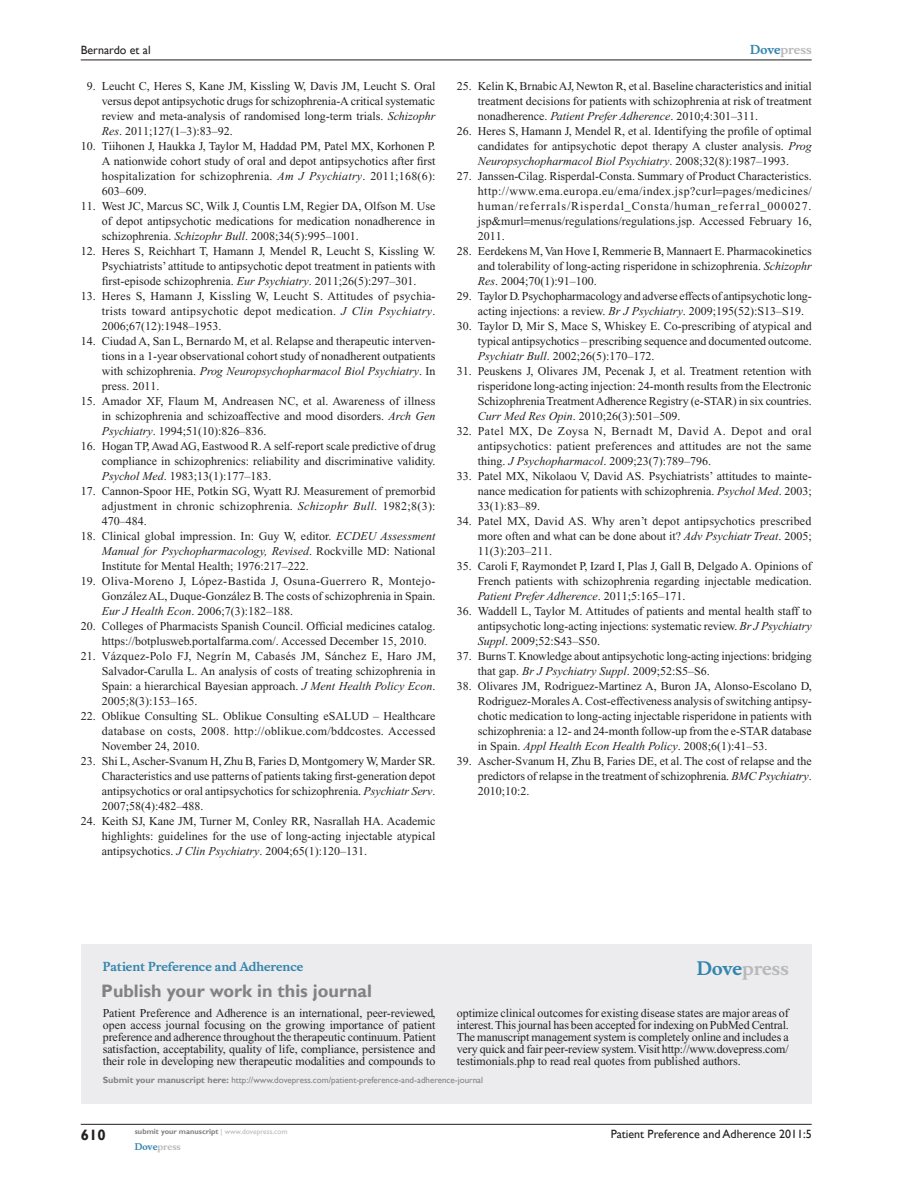
<style>
.page{position:relative;width:918px;height:1188px;background:#fff}
.page>*{position:absolute;margin:0;border:0;box-sizing:border-box;transform-origin:0 0}
.t1{font:700 18px "Gill Sans";color:#808285}
.t2{font:700 18px "Musee";color:#b8b9bc}
.t3{font:700 15px "Gill Sans";color:#231f20}
.t4{font:12px/15px "Times New Roman";color:#231f20;text-align:justify}
.t5{font:12px "Gill Sans";color:#231f20}
.t6{font:700 12px "Musee";color:#3485ae}
.t7{font:700 12px "Musee";color:#b8b9bc}
.t8{font:9px "Gill Sans";color:#808285}
.t9{font:700 9px "Musee";color:#b8b9bc}
.t10{font:700 7.5px "Gill Sans";color:#808285}
.s1{font-style:italic}
.s2{color:#3485ae}
.s3{font-weight:700}
.s4{font-weight:400;color:#b8b9bc}
</style>
<div class="page">
<div style="left:81px;top:944px;width:731px;height:159px;background:#ececee"></div>
<hr style="left:81px;top:1124px;width:731px;height:1px;background:#231f20">
<hr style="left:81px;top:60px;width:731px;height:1px;background:#231f20">
<p class="t5" style="left:81px;top:43px;width:71px">Bernardo et al</p>
<p class="t4" style="left:102px;top:79px;width:335px;text-indent:-15px">9. Leucht C, Heres S, Kane JM, Kissling W, Davis JM, Leucht S. Oral versus depot antipsychotic drugs for schizophrenia-A critical systematic review and meta-analysis of randomised long-term trials. <span class="s1">Schizophr Res</span>. 2011;127(1–3):83–92.</p>
<p class="t4" style="left:102px;top:139px;width:335px;text-indent:-21px">10. Tiihonen J, Haukka J, Taylor M, Haddad PM, Patel MX, Korhonen P.<br>A nationwide cohort study of oral and depot antipsychotics after first hospitalization for schizophrenia. <span class="s1">Am J Psychiatry</span>. 2011;168(6):<br>603–609.</p>
<p class="t4" style="left:102px;top:199px;width:335px;text-indent:-21px">11. West JC, Marcus SC, Wilk J, Countis LM, Regier DA, Olfson M. Use of depot antipsychotic medications for medication nonadherence in schizophrenia. <span class="s1">Schizophr Bull</span>. 2008;34(5):995–1001.</p>
<p class="t4" style="left:102px;top:244px;width:335px;text-indent:-21px">12. Heres S, Reichhart T, Hamann J, Mendel R, Leucht S, Kissling W.<br>Psychiatrists’ attitude to antipsychotic depot treatment in patients with first-episode schizophrenia. <span class="s1">Eur Psychiatry</span>. 2011;26(5):297–301.</p>
<p class="t4" style="left:102px;top:289px;width:335px;text-indent:-21px">13. Heres S, Hamann J, Kissling W, Leucht S. Attitudes of psychia&shy;trists toward antipsychotic depot medication. <span class="s1">J Clin Psychiatry</span>.<br>2006;67(12):1948–1953.</p>
<p class="t4" style="left:102px;top:334px;width:335px;text-indent:-21px">14. Ciudad A, San L, Bernardo M, et al. Relapse and therapeutic interven&shy;tions in a 1-year observational cohort study of nonadherent outpatients with schizophrenia. <span class="s1">Prog Neuropsychopharmacol Biol Psychiatry</span>. In press. 2011.</p>
<p class="t4" style="left:102px;top:394px;width:335px;text-indent:-21px">15. Amador XF, Flaum M, Andreasen NC, et al. Awareness of illness in schizophrenia and schizoaffective and mood disorders. <span class="s1">Arch Gen Psychiatry</span>. 1994;51(10):826–836.</p>
<p class="t4" style="left:102px;top:439px;width:335px;text-indent:-21px">16. Hogan TP, Awad AG, Eastwood R. A self-report scale predictive of drug compliance in schizophrenics: reliability and discriminative validity.<br><span class="s1">Psychol Med</span>. 1983;13(1):177–183.</p>
<p class="t4" style="left:102px;top:484px;width:335px;text-indent:-21px">17. Cannon-Spoor HE, Potkin SG, Wyatt RJ. Measurement of premorbid adjustment in chronic schizophrenia. <span class="s1">Schizophr Bull</span>. 1982;8(3):<br>470–484.</p>
<p class="t4" style="left:102px;top:529px;width:335px;text-indent:-21px">18. Clinical global impression. In: Guy W, editor. <span class="s1">ECDEU Assessment Manual for Psychopharmacology, Revised</span>. Rockville MD: National Institute for Mental Health; 1976:217–222.</p>
<p class="t4" style="left:102px;top:574px;width:335px;text-indent:-21px">19. Oliva-Moreno J, López-Bastida J, Osuna-Guerrero R, Montejo-González AL, Duque-González B. The costs of schizophrenia in Spain.<br><span class="s1">Eur J Health Econ</span>. 2006;7(3):182–188.</p>
<p class="t4" style="left:102px;top:619px;width:335px;text-indent:-21px">20. Colleges of Pharmacists Spanish Council. Official medicines catalog. https://botplusweb.portalfarma.com/. Accessed December 15, 2010.</p>
<p class="t4" style="left:102px;top:649px;width:336px;text-indent:-21px">21. Vázquez-Polo FJ, Negrín M, Cabasés JM, Sánchez E, Haro JM, Salvador-Carulla L. An analysis of costs of treating schizophrenia in Spain: a hierarchical Bayesian approach. <span class="s1">J Ment Health Policy Econ</span>.<br>2005;8(3):153–165.</p>
<p class="t4" style="left:102px;top:709px;width:335px;text-indent:-21px">22. Oblikue Consulting SL. Oblikue Consulting eSALUD – Healthcare database on costs, 2008. http://oblikue.com/bddcostes. Accessed November 24, 2010.</p>
<p class="t4" style="left:102px;top:754px;width:335px;text-indent:-21px">23. Shi L, Ascher-Svanum H, Zhu B, Faries D, Montgomery W, Marder SR.<br>Characteristics and use patterns of patients taking first-generation depot antipsychotics or oral antipsychotics for schizophrenia. <span class="s1">Psychiatr Serv</span>.<br>2007;58(4):482–488.</p>
<p class="t4" style="left:102px;top:814px;width:335px;text-indent:-21px">24. Keith SJ, Kane JM, Turner M, Conley RR, Nasrallah HA. Academic highlights: guidelines for the use of long-acting injectable atypical antipsychotics. <span class="s1">J Clin Psychiatry</span>. 2004;65(1):120–131.</p>
<p class="t7" style="left:750px;top:43px;width:63px"><span class="s2">Dove</span>press</p>
<p class="t4" style="left:478px;top:79px;width:335px;text-indent:-21px">25. Kelin K, Brnabic AJ, Newton R, et al. Baseline characteristics and initial treatment decisions for patients with schizophrenia at risk of treatment nonadherence. <span class="s1">Patient Prefer Adherence</span>. 2010;4:301–311.</p>
<p class="t4" style="left:478px;top:124px;width:335px;text-indent:-21px">26. Heres S, Hamann J, Mendel R, et al. Identifying the profile of optimal candidates for antipsychotic depot therapy A cluster analysis. <span class="s1">Prog Neuropsychopharmacol Biol Psychiatry</span>. 2008;32(8):1987–1993.</p>
<p class="t4" style="left:478px;top:169px;width:335px;text-indent:-21px">27. Janssen-Cilag. Risperdal-Consta. Summary of Product Characteristics. http://www.ema.europa.eu/ema/index.jsp?curl pages/medicines/ human/referrals/Risperdal_Consta/human_referral_000027. jsp&amp;murl menus/regulations/regulations.jsp. Accessed February 16, 2011.</p>
<p class="t4" style="left:478px;top:244px;width:335px;text-indent:-21px">28. Eerdekens M, Van Hove I, Remmerie B, Mannaert E. Pharmacokinetics and tolerability of long-acting risperidone in schizophrenia. <span class="s1">Schizophr Res</span>. 2004;70(1):91–100.</p>
<p class="t4" style="left:478px;top:289px;width:335px;text-indent:-21px">29. Taylor D. Psychopharmacology and adverse effects of antipsychotic long&shy;acting injections: a review. <span class="s1">Br J Psychiatry</span>. 2009;195(52):S13–S19.</p>
<p class="t4" style="left:478px;top:319px;width:335px;text-indent:-21px">30. Taylor D, Mir S, Mace S, Whiskey E. Co-prescribing of atypical and typical antipsychotics – prescribing sequence and documented outcome.<br><span class="s1">Psychiatr Bull</span>. 2002;26(5):170–172.</p>
<p class="t4" style="left:478px;top:364px;width:335px;text-indent:-21px">31. Peuskens J, Olivares JM, Pecenak J, et al. Treatment retention with risperidone long-acting injection: 24-month results from the Electronic Schizophrenia Treatment Adherence Registry (e-STAR) in six countries.<br><span class="s1">Curr Med Res Opin</span>. 2010;26(3):501–509.</p>
<p class="t4" style="left:478px;top:424px;width:335px;text-indent:-21px">32. Patel MX, De Zoysa N, Bernadt M, David A. Depot and oral antipsychotics: patient preferences and attitudes are not the same thing. <span class="s1">J Psychopharmacol</span>. 2009;23(7):789–796.</p>
<p class="t4" style="left:478px;top:469px;width:335px;text-indent:-21px">33. Patel MX, Nikolaou V, David AS. Psychiatrists’ attitudes to mainte&shy;nance medication for patients with schizophrenia. <span class="s1">Psychol Med</span>. 2003; 33(1):83–89.</p>
<p class="t4" style="left:478px;top:514px;width:335px;text-indent:-21px">34. Patel MX, David AS. Why aren’t depot antipsychotics prescribed more often and what can be done about it? <span class="s1">Adv Psychiatr Treat</span>. 2005; 11(3):203–211.</p>
<p class="t4" style="left:478px;top:559px;width:335px;text-indent:-21px">35. Caroli F, Raymondet P, Izard I, Plas J, Gall B, Delgado A. Opinions of French patients with schizophrenia regarding injectable medication.<br><span class="s1">Patient Prefer Adherence</span>. 2011;5:165–171.</p>
<p class="t4" style="left:478px;top:604px;width:335px;text-indent:-21px">36. Waddell L, Taylor M. Attitudes of patients and mental health staff to antipsychotic long-acting injections: systematic review. <span class="s1">Br J Psychiatry Suppl</span>. 2009;52:S43–S50.</p>
<p class="t4" style="left:478px;top:649px;width:335px;text-indent:-21px">37. Burns T. Knowledge about antipsychotic long-acting injections: bridging that gap. <span class="s1">Br J Psychiatry Suppl</span>. 2009;52:S5–S6.</p>
<p class="t4" style="left:478px;top:679px;width:336px;text-indent:-21px">38. Olivares JM, Rodriguez-Martinez A, Buron JA, Alonso-Escolano D, Rodriguez-Morales A. Cost-effectiveness analysis of switching antipsy&shy;chotic medication to long-acting injectable risperidone in patients with schizophrenia: a 12- and 24-month follow-up from the e-STAR database in Spain. <span class="s1">Appl Health Econ Health Policy</span>. 2008;6(1):41–53.</p>
<p class="t4" style="left:478px;top:754px;width:335px;text-indent:-21px">39. Ascher-Svanum H, Zhu B, Faries DE, et al. The cost of relapse and the predictors of relapse in the treatment of schizophrenia. <span class="s1">BMC Psychiatry</span>.<br>2010;10:2.</p>
<p class="t6" style="left:103px;top:959px;width:202px">Patient Preference and Adherence</p>
<h1 class="t1" style="left:101px;top:980px;width:272px">Publish your work in this journal</h1>
<h1 class="t2" style="left:697px;top:958px;width:94px"><span class="s2">Dove</span>press</h1>
<p class="t4" style="left:103px;top:1007px;width:334px;line-height:12px">Patient Preference and Adherence is an international, peer-reviewed, open access journal focusing on the growing importance of patient preference and adherence throughout the therapeutic continuum. Patient satisfaction, acceptability, quality of life, compliance, persistence and their role in developing new therapeutic modalities and compounds to</p>
<p class="t4" style="left:457px;top:1007px;width:334px;line-height:12px">optimize clinical outcomes for existing disease states are major areas of interest. This journal has been accepted for indexing on PubMed Central.<br>The manuscript management system is completely online and includes a very quick and fair peer-review system. Visit http://www.dovepress.com/ testimonials.php to read real quotes from published authors.</p>
<p class="t8" style="left:103px;top:1075px;width:382px"><span class="s3">Submit your manuscript here:</span> http://www.dovepress.com/patient-preference-and-adherence-journal</p>
<p class="t3" style="left:81px;top:1126px;width:26px">610</p>
<p class="t10" style="left:135px;top:1127px;width:154px">submit your manuscript <span class="s4">| www.dovepress.com</span></p>
<p class="t9" style="left:135px;top:1141px;width:48px"><span class="s2">Dove</span>press</p>
<p class="t5" style="left:611px;top:1127px;width:203px">Patient Preference and Adherence 2011:5</p>
</div>
